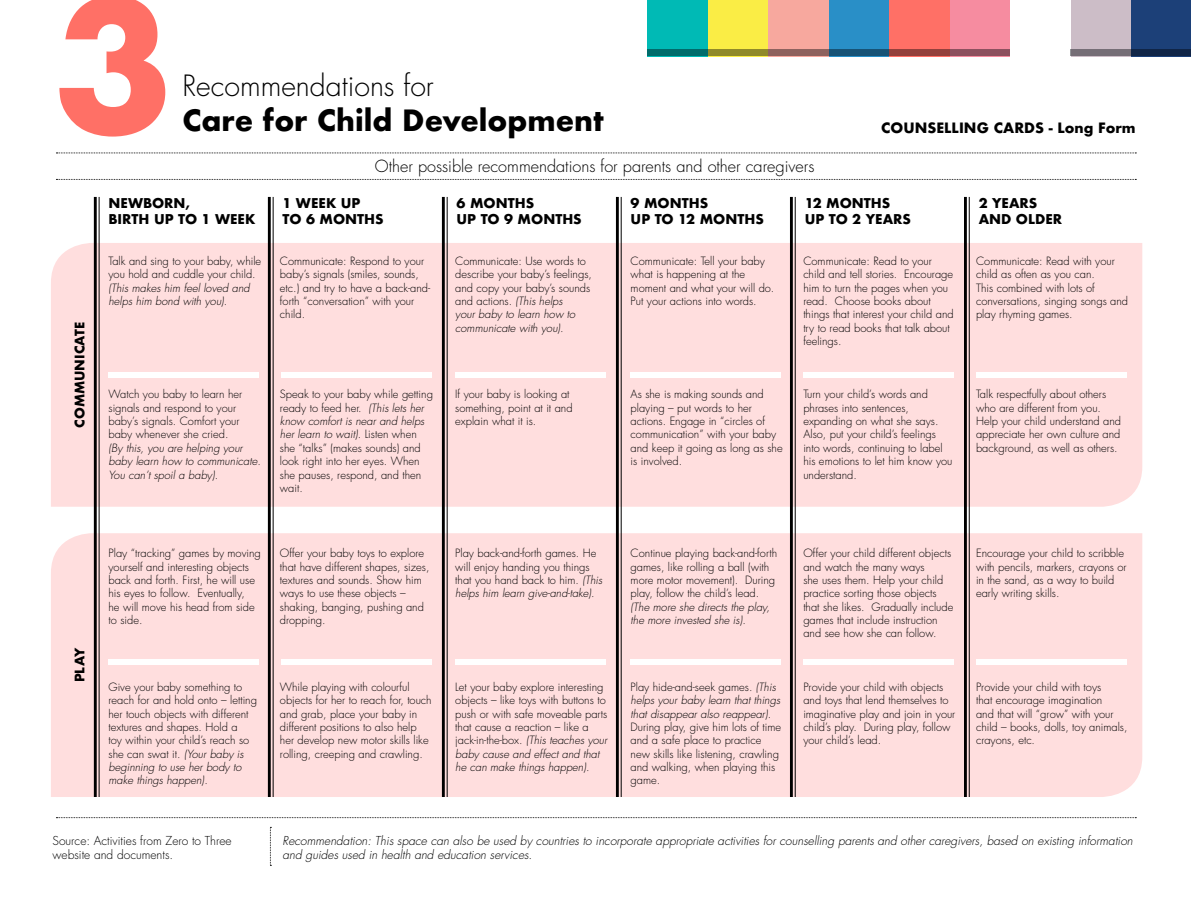
<style>
.page{position:relative;width:1191px;height:919px;background:#fff}
.page>*{position:absolute;margin:0;border:0;box-sizing:border-box;transform-origin:0 0}
.t1{font:700 177px "Futura";color:#ff7066}
.t2{font:700 28.5px "Futura";color:#000}
.t3{font:300 28.5px "Futura";color:#000}
.t4{font:300 16.2px "Futura";color:#000}
.t5{font:700 13.95px "Futura";color:#000}
.t6{font:700 13.2px/15.8px "Futura";color:#000}
.t7{font:700 12.75px "Futura";color:#000}
.t8{font:italic 300 12px/14.4px "Futura";color:#000}
.t9{font:300 12px/14.4px "Futura";color:#000}
.t10{font:300 11.1px/13.4px "Futura";color:#000}
.t11{font:italic 300 11.1px/13.4px "Futura";color:#000}
.s1{font-style:normal}
.s2{font-style:italic}
</style>
<div class="page">
<div style="left:1130px;top:0;width:61px;height:56px;background:#1c4078"></div>
<div style="left:828px;top:0;width:61px;height:56px;background:#298fc7"></div>
<div style="left:1070px;top:0;width:60px;height:56px;background:#ccbdc7"></div>
<div style="left:949px;top:0;width:61px;height:56px;background:#f68ca0"></div>
<div style="left:889px;top:0;width:60px;height:56px;background:#ff7066"></div>
<div style="left:768px;top:0;width:60px;height:56px;background:#f7a89e"></div>
<div style="left:707px;top:0;width:61px;height:56px;background:#faed45"></div>
<div style="left:647px;top:0;width:61px;height:56px;background:#00bab5"></div>
<svg style="left:647px;top:50px;width:363px;height:6px;background:#635f55"></svg>
<svg style="left:1070px;top:50px;width:121px;height:6px"></svg>
<div style="left:51px;top:243px;width:1091px;height:263px;background:#ffdede"></div>
<div style="left:51px;top:533px;width:1091px;height:264px;background:#ffdede"></div>
<div style="left:109px;top:659px;width:150px;height:6px;background:#fff"></div>
<div style="left:281px;top:659px;width:150px;height:6px;background:#fff"></div>
<div style="left:455px;top:659px;width:150px;height:6px;background:#fff"></div>
<div style="left:630px;top:659px;width:151px;height:6px;background:#fff"></div>
<div style="left:803px;top:659px;width:150px;height:6px;background:#fff"></div>
<div style="left:976px;top:659px;width:150px;height:6px;background:#fff"></div>
<div style="left:109px;top:372px;width:150px;height:6px;background:#fff"></div>
<div style="left:281px;top:372px;width:150px;height:6px;background:#fff"></div>
<div style="left:455px;top:372px;width:150px;height:6px;background:#fff"></div>
<div style="left:630px;top:372px;width:151px;height:6px;background:#fff"></div>
<div style="left:803px;top:372px;width:150px;height:6px;background:#fff"></div>
<div style="left:976px;top:372px;width:150px;height:6px;background:#fff"></div>
<hr style="left:94px;top:197px;width:3px;height:600px;background:#000">
<hr style="left:99px;top:197px;width:1px;height:600px;background:#000">
<hr style="left:268px;top:197px;width:3px;height:600px;background:#000">
<hr style="left:273px;top:197px;width:1px;height:600px;background:#000">
<hr style="left:442px;top:197px;width:3px;height:600px;background:#000">
<hr style="left:447px;top:197px;width:1px;height:600px;background:#000">
<hr style="left:616px;top:197px;width:3px;height:600px;background:#000">
<hr style="left:620px;top:197px;width:1px;height:600px;background:#000">
<hr style="left:790px;top:197px;width:3px;height:600px;background:#000">
<hr style="left:794px;top:197px;width:1px;height:600px;background:#000">
<hr style="left:964px;top:197px;width:3px;height:600px;background:#000">
<hr style="left:968px;top:197px;width:1px;height:600px;background:#000">
<svg style="left:56px;top:152px;width:1080px;height:1px"></svg>
<svg style="left:56px;top:179px;width:1080px;height:1px"></svg>
<svg style="left:56px;top:817px;width:1080px;height:1px"></svg>
<svg style="left:270px;top:826px;width:1px;height:39px"></svg>
<h1 class="t1" style="left:54px;top:-62px;width:122px">3</h1>
<h2 class="t3" style="left:182px;top:68px;width:253px">Recommendations for</h2>
<h2 class="t2" style="left:182px;top:99px;width:423px">Care for Child Development</h2>
<h3 class="t4" style="left:375px;top:155px;width:441px">Other possible recommendations for parents and other caregivers</h3>
<p class="t5" style="left:881px;top:117px;width:256px">COUNSELLING CARDS - Long Form</p>
<p class="t7" style="left:70px;top:428px;width:108px;rotate:-90deg">COMMUNICATE</p>
<p class="t7" style="left:70px;top:682px;width:36px;rotate:-90deg">PLAY</p>
<p class="t6" style="left:109px;top:195px;width:148px">NEWBORN,<br>BIRTH UP TO 1 WEEK</p>
<p class="t10" style="left:109px;top:254px;width:154px">Talk and sing to your baby, while you hold and cuddle your child.</p>
<p class="t11" style="left:109px;top:281px;width:143px">(This makes him feel loved and helps him bond with you)<span class="s1">.</span></p>
<p class="t10" style="left:109px;top:388px;width:135px">Watch you baby to learn her signals and respond to your baby’s signals. Comfort your baby whenever she cried.</p>
<p class="t11" style="left:109px;top:441px;width:154px">(By this, you are helping your baby learn how to communicate.<br>You can’t spoil a baby)<span class="s1">.</span></p>
<p class="t6" style="left:282px;top:195px;width:103px">1 WEEK UP<br>TO 6 MONTHS</p>
<p class="t6" style="left:456px;top:195px;width:127px">6 MONTHS<br>UP TO 9 MONTHS</p>
<p class="t6" style="left:630px;top:195px;width:135px">9 MONTHS<br>UP TO 12 MONTHS</p>
<p class="t6" style="left:804px;top:195px;width:108px">12 MONTHS<br>UP TO 2 YEARS</p>
<p class="t6" style="left:978px;top:195px;width:85px">2 YEARS<br>AND OLDER</p>
<p class="t10" style="left:280px;top:254px;width:152px">Communicate: Respond to your baby’s signals (smiles, sounds, etc.) and try to have a back-and&shy;forth “conversation” with your child.</p>
<p class="t10" style="left:280px;top:388px;width:154px">Speak to your baby while getting ready to feed her. <span class="s2">(This lets her know comfort is near and helps her learn to wait)</span>. Listen when she “talks” (makes sounds) and look right into her eyes. When she pauses, respond, and then wait.</p>
<p class="t10" style="left:455px;top:254px;width:138px">Communicate: Use words to describe your baby’s feelings, and copy your baby’s sounds and actions. <span class="s2">(This helps<br>your baby to learn how to communicate with you).</span></p>
<p class="t10" style="left:455px;top:388px;width:119px">If your baby is looking at something, point at it and explain what it is.</p>
<p class="t10" style="left:630px;top:254px;width:145px">Communicate: Tell your baby what is happening at the moment and what your will do.<br>Put your actions into words.</p>
<p class="t10" style="left:630px;top:388px;width:154px">As she is making sounds and playing – put words to her actions. Engage in “circles of communication” with your baby and keep it going as long as she is involved.</p>
<p class="t10" style="left:803px;top:254px;width:152px">Communicate: Read to your child and tell stories. Encourage him to turn the pages when you read. Choose books about things that interest your child and try to read books that talk about feelings.</p>
<p class="t10" style="left:803px;top:388px;width:151px">Turn your child’s words and phrases into sentences, expanding on what she says.<br>Also, put your child’s feelings into words, continuing to label his emotions to let him know you understand.</p>
<p class="t10" style="left:976px;top:254px;width:154px">Communicate: Read with your child as often as you can.<br>This combined with lots of conversations, singing songs and play rhyming games.</p>
<p class="t10" style="left:976px;top:388px;width:147px">Talk respectfully about others who are different from you.<br>Help your child understand and appreciate her own culture and background, as well as others.</p>
<p class="t10" style="left:109px;top:546px;width:154px">Play “tracking” games by moving yourself and interesting objects back and forth. First, he will use his eyes to follow. Eventually,<br>he will move his head from side to side.</p>
<p class="t10" style="left:280px;top:546px;width:151px">Offer your baby toys to explore that have different shapes, sizes, textures and sounds. Show him ways to use these objects – shaking, banging, pushing and dropping.</p>
<p class="t10" style="left:109px;top:680px;width:150px">Give your baby something to reach for and hold onto – letting her touch objects with different textures and shapes. Hold a<br>toy within your child’s reach so she can swat it. <span class="s2">(Your baby is beginning to use her body to make things happen).</span></p>
<p class="t10" style="left:280px;top:680px;width:153px">While playing with colourful objects for her to reach for, touch and grab, place your baby in different positions to also help her develop new motor skills like rolling, creeping and crawling.</p>
<p class="t10" style="left:455px;top:546px;width:149px">Play back-and-forth games. He will enjoy handing you things that you hand back to him. <span class="s2">(This helps him learn give-and-take)</span>.</p>
<p class="t10" style="left:455px;top:680px;width:154px">Let your baby explore interesting objects – like toys with buttons to push or with safe moveable parts that cause a reaction – like a jack-in-the-box. <span class="s2">(This teaches your baby cause and effect and that he can make things happen)</span>.</p>
<p class="t10" style="left:630px;top:546px;width:148px">Continue playing back-and-forth games, like rolling a ball (with more motor movement). During play, follow the child’s lead.</p>
<p class="t11" style="left:630px;top:600px;width:141px">(The more she directs the play, the more invested she is).</p>
<p class="t10" style="left:630px;top:680px;width:152px">Play hide-and-seek games. <span class="s2">(This helps your baby learn that things that disappear also reappear)</span>.<br>During play, give him lots of time and a safe place to practice new skills like listening, crawling and walking, when playing this game.</p>
<p class="t10" style="left:803px;top:546px;width:152px">Offer your child different objects and watch the many ways<br>she uses them. Help your child practice sorting those objects that she likes. Gradually include games that include instruction and see how she can follow.</p>
<p class="t10" style="left:803px;top:680px;width:154px">Provide your child with objects and toys that lend themselves to imaginative play and join in your child’s play. During play, follow your child’s lead.</p>
<p class="t10" style="left:976px;top:546px;width:152px">Encourage your child to scribble with pencils, markers, crayons or in the sand, as a way to build early writing skills.</p>
<p class="t10" style="left:976px;top:680px;width:153px">Provide your child with toys<br>that encourage imagination<br>and that will “grow” with your child – books, dolls, toy animals, crayons, etc.</p>
<p class="t9" style="left:52px;top:833px;width:181px">Source: Activities from Zero to Three website and documents.</p>
<p class="t8" style="left:282px;top:833px;width:851px">Recommendation: This space can also be used by countries to incorporate appropriate activities for counselling parents and other caregivers, based on existing information and guides used in health and education services.</p>
</div>
